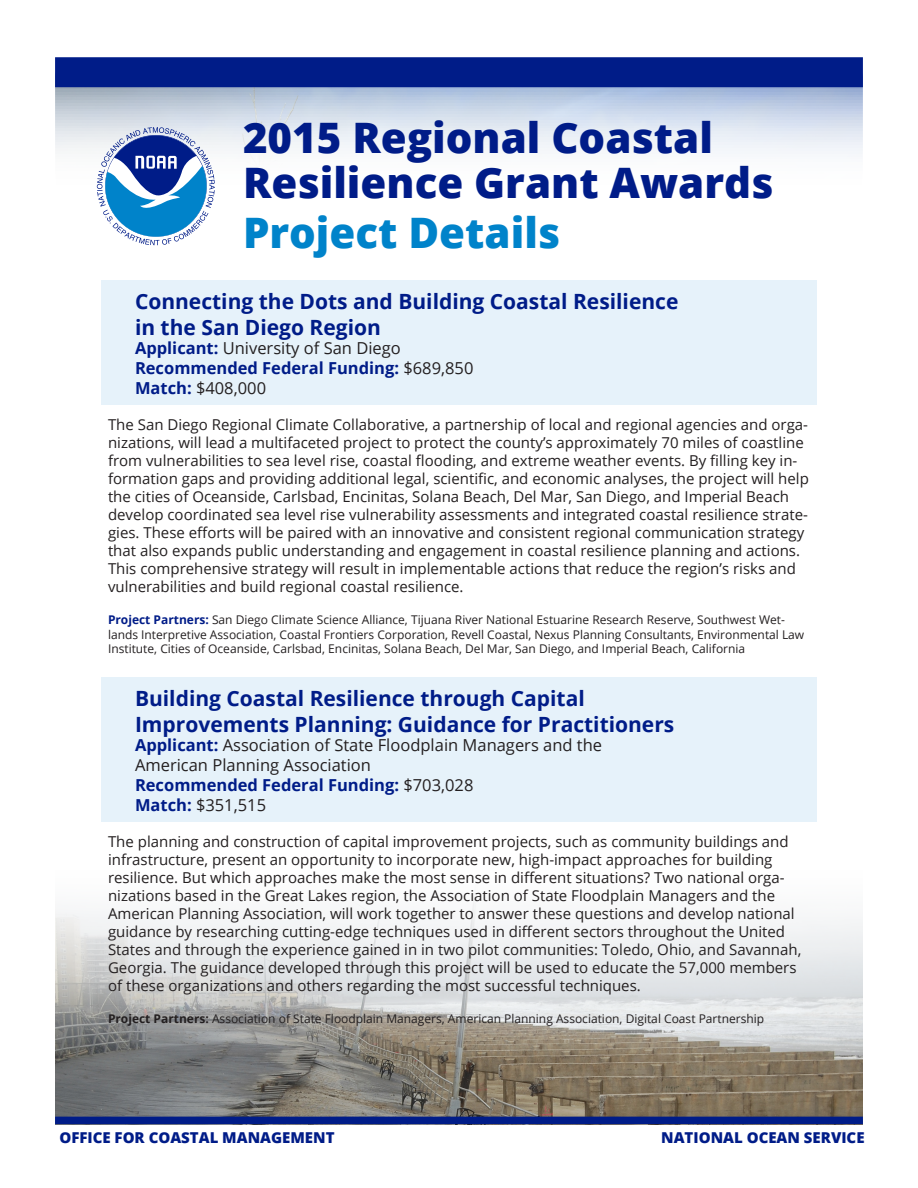
<style>
.page{position:relative;width:918px;height:1188px;background:#fff}
.page>*{position:absolute;margin:0;border:0;box-sizing:border-box;transform-origin:0 0}
.t1{font:800 42px/44.4px "Open Sans";color:#001c88}
.t2{font:800 42px "Open Sans";color:#0083ca}
.t3{font:700 21px/25.2px "Open Sans";color:#001c88}
.t4{font:16.5px/19.8px "Open Sans";color:#231f20}
.t5{font:700 16.5px "Open Sans";color:#001c88}
.t6{font:15px/18px "Open Sans";color:#231f20}
.t7{font:800 15px "Open Sans";color:#001c88}
.partners{font:12px/14.4px "Open Sans";color:#231f20}
.s1{font-weight:700;color:#001c88}
.s2{font-weight:400;color:#231f20}
.s3{font-weight:700}
</style>
<div class="page">
<img style="left:55px;top:900px;width:808px;height:217px">
<div style="left:101px;top:280px;width:716px;height:66px;background:#e6f2fa"></div>
<div style="left:101px;top:328px;width:716px;height:37px;background:#e6f2fa"></div>
<div style="left:101px;top:348px;width:716px;height:37px;background:#e6f2fa"></div>
<div style="left:101px;top:368px;width:716px;height:37px;background:#e6f2fa"></div>
<div style="left:101px;top:677px;width:716px;height:66px;background:#e6f2fa"></div>
<div style="left:101px;top:725px;width:716px;height:57px;background:#e6f2fa"></div>
<div style="left:101px;top:765px;width:716px;height:37px;background:#e6f2fa"></div>
<div style="left:101px;top:785px;width:716px;height:36px;background:#e6f2fa"></div>
<div style="left:55px;top:57px;width:808px;height:30px;background:#001c88"></div>
<div style="left:55px;top:1117px;width:808px;height:7px;background:#001c88"></div>
<svg style="left:97px;top:127px;width:118px;height:118px"></svg>
<p class="t1" style="left:243px;top:114px;width:532px">2015 Regional Coastal<br>Resilience Grant Awards</p>
<p class="t2" style="left:243px;top:201px;width:319px">Project Details</p>
<p class="t3" style="left:135px;top:289px;width:545px">Connecting the Dots and Building Coastal Resilience in the San Diego Region</p>
<p class="t4" style="left:135px;top:338px;width:267px"><span class="s1">Applicant:</span> University of San Diego</p>
<p class="t5" style="left:135px;top:357px;width:340px">Recommended Federal Funding: <span class="s2">$689,850</span></p>
<p class="t4" style="left:135px;top:378px;width:133px"><span class="s1">Match:</span> $408,000</p>
<p class="t6" style="left:108px;top:415px;width:702px">The San Diego Regional Climate Collaborative, a partnership of local and regional agencies and orga&shy;nizations, will lead a multifaceted project to protect the county’s approximately 70 miles of coastline from vulnerabilities to sea level rise, coastal flooding, and extreme weather events. By filling key in&shy;formation gaps and providing additional legal, scientific, and economic analyses, the project will help the cities of Oceanside, Carlsbad, Encinitas, Solana Beach, Del Mar, San Diego, and Imperial Beach develop coordinated sea level rise vulnerability assessments and integrated coastal resilience strate&shy;gies. These efforts will be paired with an innovative and consistent regional communication strategy that also expands public understanding and engagement in coastal resilience planning and actions.<br>This comprehensive strategy will result in implementable actions that reduce the region’s risks and vulnerabilities and build regional coastal resilience.</p>
<p class="partners" style="left:108px;top:613px;width:698px"><span class="s1">Project Partners:</span> San Diego Climate Science Alliance, Tijuana River National Estuarine Research Reserve, Southwest Wet&shy;lands Interpretive Association, Coastal Frontiers Corporation, Revell Coastal, Nexus Planning Consultants, Environmental Law<br>Institute, Cities of Oceanside, Carlsbad, Encinitas, Solana Beach, Del Mar, San Diego, and Imperial Beach, California</p>
<p class="t3" style="left:135px;top:686px;width:541px">Building Coastal Resilience through Capital<br>Improvements Planning: Guidance for Practitioners</p>
<p class="t4" style="left:135px;top:735px;width:469px"><span class="s1">Applicant:</span> Association of State Floodplain Managers and the<br>American Planning Association</p>
<p class="t5" style="left:135px;top:773px;width:340px">Recommended Federal Funding: <span class="s2">$703,028</span></p>
<p class="t4" style="left:135px;top:794px;width:133px"><span class="s1">Match:</span> $351,515</p>
<p class="t6" style="left:108px;top:832px;width:695px">The planning and construction of capital improvement projects, such as community buildings and infrastructure, present an opportunity to incorporate new, high-impact approaches for building resilience. But which approaches make the most sense in different situations? Two national orga&shy;nizations based in the Great Lakes region, the Association of State Floodplain Managers and the American Planning Association, will work together to answer these questions and develop national guidance by researching cutting-edge techniques used in different sectors throughout the United States and through the experience gained in in two pilot communities: Toledo, Ohio, and Savannah, Georgia. The guidance developed through this project will be used to educate the 57,000 members of these organizations and others regarding the most successful techniques.</p>
<p class="partners" style="left:108px;top:1011px;width:658px"><span class="s3">Project Partners:</span> Association of State Floodplain Managers, American Planning Association, Digital Coast Partnership</p>
<p class="t7" style="left:59px;top:1126px;width:277px">OFFICE FOR COASTAL MANAGEMENT</p>
<p class="t7" style="left:661px;top:1126px;width:205px">NATIONAL OCEAN SERVICE</p>
</div>
